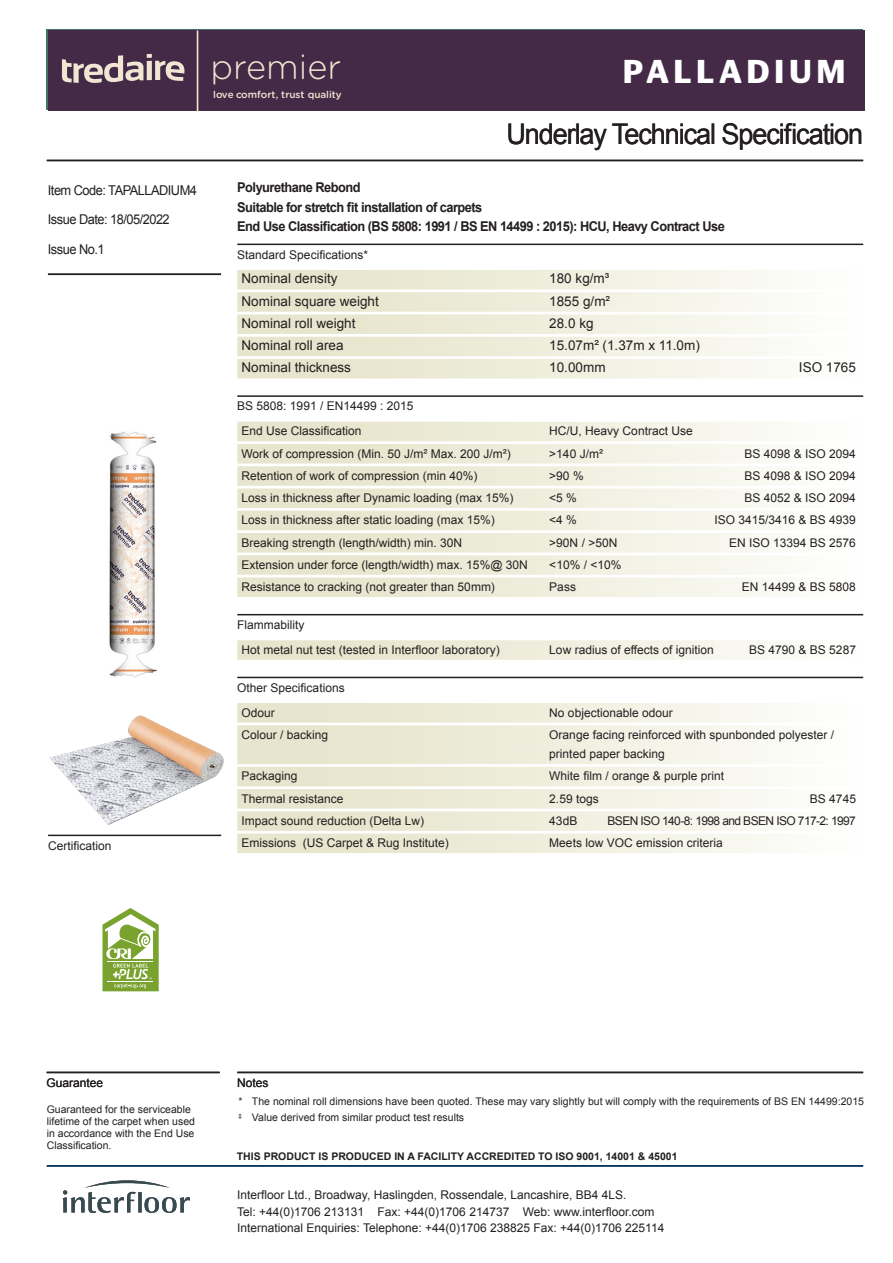
<style>
.page{position:relative;width:893px;height:1263px;background:#fff}
.page>*{position:absolute;margin:0;border:0;box-sizing:border-box;transform-origin:0 0}
.t1{font:300 34.35px "Gotham Rounded";color:#f0e6d2}
.t2{font:600 33px "Stag Sans";letter-spacing:.14em;color:#fff}
.t3{font:28.5px "Arial";letter-spacing:-.04em;color:#231f20;scale:.95 1}
.t4{font:13.5px "Arial";color:#231f20}
.t5{font:700 13.5px/19.2px "Arial";letter-spacing:-.04em;color:#231f20;scale:.95 1}
.t6{font:13.5px/28.5px "Arial";letter-spacing:-.04em;color:#231f20;scale:.95 1}
.t7{font:13.5px "Arial";color:#231f20;scale:.95 1}
.t8{font:12px/24.8px "Arial";color:#231f20}
.t9{font:12px "Arial";letter-spacing:-.05em;color:#231f20}
.t10{font:10.5px/12px "Arial";color:#231f20}
.t11{font:700 10.5px "Arial";color:#231f20}
.t12{font:500 9.9px "Gotham Rounded";color:#f0e6d2}
</style>
<div class="page">
<hr style="left:48px;top:835px;width:173px;height:1px;background:#231f20">
<div style="left:48px;top:31px;width:816px;height:80px;background:#452a47"></div>
<hr style="left:48px;top:274px;width:173px;height:1px;background:#231f20">
<hr style="left:47px;top:1072px;width:173px;height:1px;background:#231f20">
<hr style="left:237px;top:1072px;width:626px;height:1px;background:#231f20">
<hr style="left:47px;top:160px;width:816px;height:1px;background:#231f20">
<hr style="left:47px;top:1165px;width:816px;height:1px;background:#003667">
<svg style="left:63px;top:1180px;width:127px;height:33px"></svg>
<svg style="left:102px;top:908px;width:57px;height:83px"></svg>
<hr style="left:108px;top:961px;width:45px;height:1px;background:#fff">
<hr style="left:108px;top:981px;width:45px;height:1px;background:#fff">
<hr style="left:237px;top:244px;width:626px;height:1px;background:#231f20">
<div style="left:237px;top:270px;width:626px;height:19px;background:linear-gradient(to right,#e4e1c5,#fdfdfa)"></div>
<div style="left:237px;top:292px;width:626px;height:20px;background:linear-gradient(to right,#e4e1c5,#fdfdfa)"></div>
<div style="left:237px;top:314px;width:626px;height:20px;background:linear-gradient(to right,#e4e1c5,#fdfdfa)"></div>
<div style="left:237px;top:337px;width:626px;height:19px;background:linear-gradient(to right,#e4e1c5,#fdfdfa)"></div>
<div style="left:237px;top:359px;width:626px;height:19px;background:linear-gradient(to right,#e4e1c5,#fdfdfa)"></div>
<hr style="left:237px;top:395px;width:626px;height:2px;background:#231f20">
<div style="left:237px;top:422px;width:626px;height:19px;background:linear-gradient(to right,#e4e1c5,#fdfdfa)"></div>
<div style="left:237px;top:444px;width:626px;height:19px;background:linear-gradient(to right,#e4e1c5,#fdfdfa)"></div>
<div style="left:237px;top:466px;width:626px;height:20px;background:linear-gradient(to right,#e4e1c5,#fdfdfa)"></div>
<div style="left:237px;top:488px;width:626px;height:20px;background:linear-gradient(to right,#e4e1c5,#fdfdfa)"></div>
<div style="left:237px;top:511px;width:626px;height:19px;background:linear-gradient(to right,#e4e1c5,#fdfdfa)"></div>
<div style="left:237px;top:533px;width:626px;height:19px;background:linear-gradient(to right,#e4e1c5,#fdfdfa)"></div>
<div style="left:237px;top:555px;width:626px;height:20px;background:linear-gradient(to right,#e4e1c5,#fdfdfa)"></div>
<div style="left:237px;top:577px;width:626px;height:20px;background:linear-gradient(to right,#e4e1c5,#fdfdfa)"></div>
<hr style="left:237px;top:614px;width:626px;height:1px;background:#231f20">
<div style="left:237px;top:640px;width:626px;height:20px;background:linear-gradient(to right,#e4e1c5,#fdfdfa)"></div>
<hr style="left:237px;top:677px;width:626px;height:1px;background:#231f20">
<div style="left:237px;top:703px;width:626px;height:19px;background:linear-gradient(to right,#e4e1c5,#fdfdfa)"></div>
<div style="left:237px;top:725px;width:626px;height:20px;background:linear-gradient(to right,#e4e1c5,#fdfdfa)"></div>
<div style="left:237px;top:744px;width:626px;height:20px;background:linear-gradient(to right,#e4e1c5,#fdfdfa)"></div>
<div style="left:237px;top:767px;width:626px;height:19px;background:linear-gradient(to right,#e4e1c5,#fdfdfa)"></div>
<div style="left:237px;top:789px;width:626px;height:19px;background:linear-gradient(to right,#e4e1c5,#fdfdfa)"></div>
<div style="left:237px;top:811px;width:626px;height:20px;background:linear-gradient(to right,#e4e1c5,#fdfdfa)"></div>
<div style="left:237px;top:833px;width:626px;height:20px;background:linear-gradient(to right,#e4e1c5,#fdfdfa)"></div>
<img style="left:109px;top:431px;width:48px;height:246px">
<img style="left:49px;top:715px;width:175px;height:110px">
<svg style="left:62px;top:44px;width:137px;height:56px"></svg>
<hr style="left:197px;top:31px;width:1px;height:80px;background:#f0e6d2">
<h1 class="t1" style="left:211px;top:44px;width:132px">premier</h1>
<h2 class="t2" style="left:623px;top:52px;width:224px">PALLADIUM</h2>
<p class="t12" style="left:213px;top:87px;width:130px">love comfort, trust quality</p>
<p class="t6" style="left:48px;top:176px;width:158px">Item Code: TAPALLADIUM4<br>Issue Date: 18/05/2022</p>
<p class="t7" style="left:48px;top:240px;width:61px">Issue No.1</p>
<p class="t8" style="left:48px;top:833px;width:65px">Certification</p>
<h3 class="t3" style="left:506px;top:115px;width:377px">Underlay Technical Specification</h3>
<p class="t5" style="left:237px;top:179px;width:515px">Polyurethane Rebond<br>Suitable for stretch fit installation of carpets<br>End Use Classification (BS 5808: 1991 / BS EN 14499 : 2015): HCU, Heavy Contract Use</p>
<p class="t8" style="left:237px;top:242px;width:132px">Standard Specifications*</p>
<p class="t4" style="left:242px;top:270px;width:98px">Nominal density</p>
<p class="t4" style="left:549px;top:270px;width:62px">180 kg/m³</p>
<p class="t4" style="left:242px;top:292px;width:139px">Nominal square weight</p>
<p class="t4" style="left:549px;top:292px;width:62px">1855 g/m²</p>
<p class="t4" style="left:242px;top:314px;width:116px">Nominal roll weight</p>
<p class="t4" style="left:549px;top:314px;width:46px">28.0 kg</p>
<p class="t4" style="left:242px;top:337px;width:104px">Nominal roll area</p>
<p class="t4" style="left:549px;top:337px;width:152px">15.07m² (1.37m x 11.0m)</p>
<p class="t4" style="left:242px;top:359px;width:111px">Nominal thickness</p>
<p class="t4" style="left:549px;top:359px;width:58px">10.00mm</p>
<p class="t4" style="left:799px;top:359px;width:59px">ISO 1765</p>
<p class="t8" style="left:242px;top:394px;width:173px;text-indent:-4px">BS 5808: 1991 / EN14499 : 2015<br>End Use Classification</p>
<p class="t8" style="left:549px;top:419px;width:145px">HC/U, Heavy Contract Use</p>
<p class="t8" style="left:242px;top:441px;width:271px">Work of compression (Min. 50 J/m² Max. 200 J/m²)</p>
<p class="t8" style="left:549px;top:441px;width:55px">&gt;140 J/m²</p>
<p class="t8" style="left:745px;top:441px;width:113px">BS 4098 &amp; ISO 2094</p>
<p class="t8" style="left:242px;top:463px;width:238px">Retention of work of compression (min 40%)</p>
<p class="t8" style="left:549px;top:463px;width:36px">&gt;90 %</p>
<p class="t8" style="left:745px;top:463px;width:113px">BS 4098 &amp; ISO 2094</p>
<p class="t8" style="left:242px;top:485px;width:274px">Loss in thickness after Dynamic loading (max 15%)</p>
<p class="t8" style="left:549px;top:485px;width:29px">&lt;5 %</p>
<p class="t8" style="left:745px;top:485px;width:113px">BS 4052 &amp; ISO 2094</p>
<p class="t8" style="left:242px;top:508px;width:255px">Loss in thickness after static loading (max 15%)</p>
<p class="t8" style="left:549px;top:508px;width:29px">&lt;4 %</p>
<p class="t8" style="left:714px;top:508px;width:143px">ISO 3415/3416 &amp; BS 4939</p>
<p class="t8" style="left:242px;top:530px;width:222px">Breaking strength (length/width) min. 30N</p>
<p class="t8" style="left:549px;top:530px;width:70px">&gt;90N / &gt;50N</p>
<p class="t8" style="left:729px;top:530px;width:128px">EN ISO 13394 BS 2576</p>
<p class="t8" style="left:242px;top:552px;width:288px">Extension under force (length/width) max. 15%@ 30N</p>
<p class="t8" style="left:549px;top:552px;width:74px">&lt;10% / &lt;10%</p>
<p class="t8" style="left:242px;top:574px;width:255px">Resistance to cracking (not greater than 50mm)</p>
<p class="t8" style="left:549px;top:574px;width:28px">Pass</p>
<p class="t8" style="left:742px;top:574px;width:116px">EN 14499 &amp; BS 5808</p>
<p class="t8" style="left:242px;top:612px;width:260px;text-indent:-4px">Flammability<br>Hot metal nut test (tested in Interfloor laboratory)</p>
<p class="t8" style="left:549px;top:637px;width:166px">Low radius of effects of ignition</p>
<p class="t8" style="left:749px;top:637px;width:108px">BS 4790 &amp; BS 5287</p>
<p class="t8" style="left:242px;top:675px;width:105px;text-indent:-4px">Other Specifications<br>Odour</p>
<p class="t8" style="left:549px;top:700px;width:125px">No objectionable odour</p>
<p class="t8" style="left:242px;top:722px;width:88px">Colour / backing</p>
<p class="t8" style="left:549px;top:725px;width:286px;line-height:19.2px">Orange facing reinforced with spunbonded polyester / printed paper backing</p>
<p class="t8" style="left:242px;top:764px;width:58px">Packaging</p>
<p class="t8" style="left:549px;top:764px;width:176px">White film / orange &amp; purple print</p>
<p class="t8" style="left:242px;top:786px;width:104px">Thermal resistance</p>
<p class="t8" style="left:549px;top:786px;width:51px">2.59 togs</p>
<p class="t8" style="left:810px;top:786px;width:48px">BS 4745</p>
<p class="t8" style="left:242px;top:808px;width:184px">Impact sound reduction (Delta Lw)</p>
<p class="t8" style="left:549px;top:808px;width:30px">43dB</p>
<p class="t9" style="left:607px;top:813px;width:250px">BSEN ISO 140-8: 1998 and BSEN ISO 717-2: 1997</p>
<p class="t8" style="left:242px;top:830px;width:209px">Emissions (US Carpet &amp; Rug Institute)</p>
<p class="t8" style="left:549px;top:830px;width:175px">Meets low VOC emission criteria</p>
<p class="t8" style="left:47px;top:1070px;width:58px">Guarantee</p>
<p class="t8" style="left:237px;top:1070px;width:33px">Notes</p>
<p class="t10" style="left:238px;top:1093px;width:627px;line-height:16.2px">* The nominal roll dimensions have been quoted. These may vary slightly but will comply with the requirements of BS EN 14499:2015 <sup>‡</sup> Value derived from similar product test results</p>
<p class="t10" style="left:47px;top:1103px;width:150px">Guaranteed for the serviceable lifetime of the carpet when used in accordance with the End Use<br>Classification.</p>
<p class="t11" style="left:237px;top:1149px;width:442px">THIS PRODUCT IS PRODUCED IN A FACILITY ACCREDITED TO ISO 9001, 14001 &amp; 45001</p>
<p class="t8" style="left:237px;top:1187px;width:429px;line-height:16.5px">Interfloor Ltd., Broadway, Haslingden, Rossendale, Lancashire, BB4 4LS.<br>Tel: +44(0)1706 213131 Fax: +44(0)1706 214737 Web: www.interfloor.com<br>International Enquiries: Telephone: +44(0)1706 238825 Fax: +44(0)1706 225114</p>
</div>
